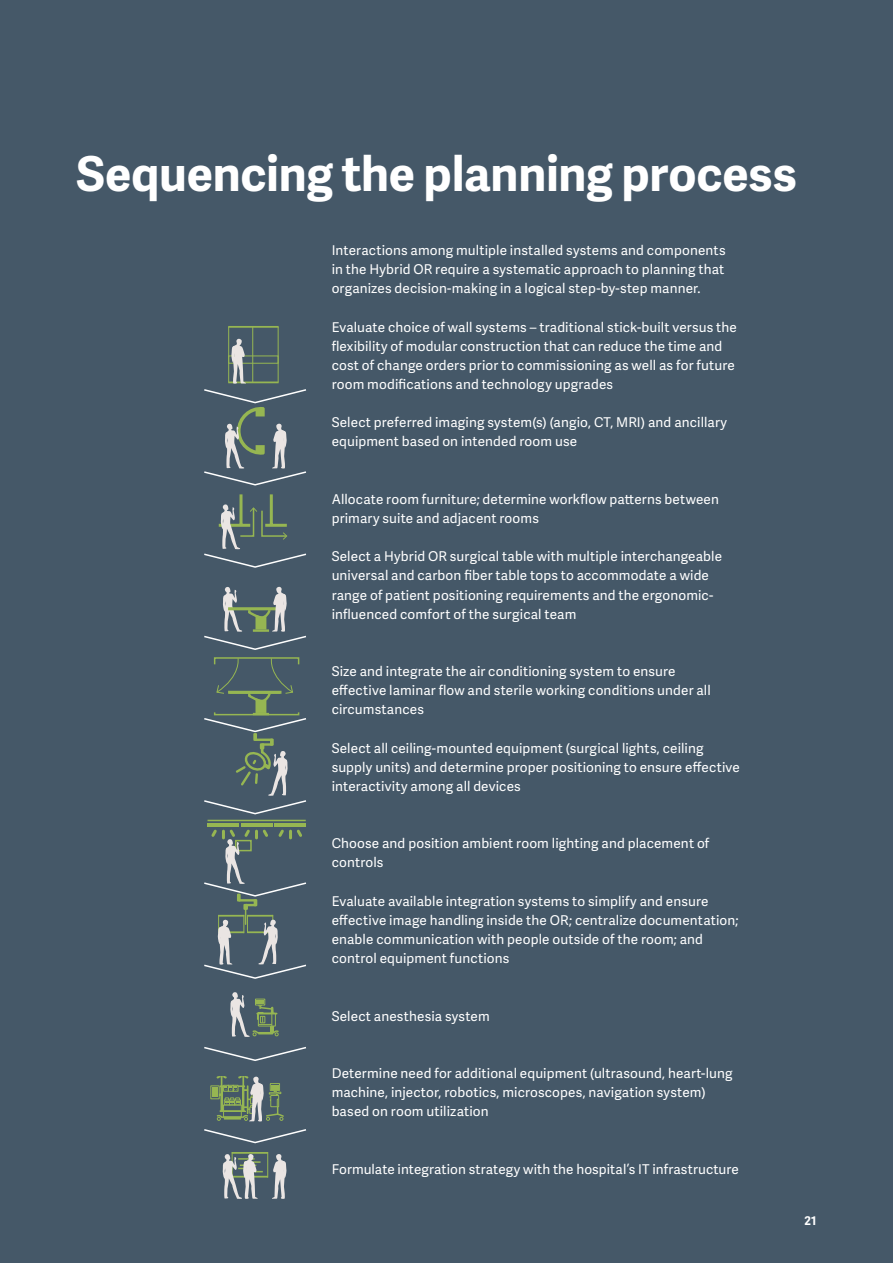
<style>
.page{position:relative;width:893px;height:1263px;background:#455868}
.page>*{position:absolute;margin:0;border:0;box-sizing:border-box;transform-origin:0 0}
.t1{font:700 48px "Adelle Sans";letter-spacing:-.005em;color:#fff}
.t2{font:13.5px/19.2px "Adelle Sans";letter-spacing:.01em;color:#fff}
.t3{font:700 12px "Adelle Sans";color:#fff}
</style>
<div class="page">
<div style="left:214px;top:657px;width:85px;height:8px;border:2px solid #96b652"></div>
<hr style="left:228px;top:326px;width:51px;height:2px;background:#96b652">
<hr style="left:252px;top:327px;width:1px;height:55px;background:#96b652">
<hr style="left:228px;top:327px;width:1px;height:55px;background:#96b652">
<hr style="left:278px;top:327px;width:1px;height:55px;background:#96b652">
<hr style="left:240px;top:494px;width:3px;height:31px;background:#96b652">
<hr style="left:270px;top:494px;width:3px;height:31px;background:#96b652">
<div style="left:210px;top:1085px;width:10px;height:14px;border:1px solid #96b652"></div>
<div style="left:212px;top:1087px;width:6px;height:10px;background:#96b652"></div>
<svg style="left:204px;top:1129px;width:102px;height:15px"></svg>
<svg style="left:204px;top:1046px;width:102px;height:15px"></svg>
<svg style="left:223px;top:1152px;width:64px;height:47px"></svg>
<svg style="left:215px;top:1076px;width:69px;height:45px"></svg>
<svg style="left:230px;top:992px;width:49px;height:45px"></svg>
<hr style="left:207px;top:820px;width:99px;height:1px;background:#96b652">
<hr style="left:207px;top:823px;width:32px;height:3px;background:#96b652">
<hr style="left:274px;top:823px;width:32px;height:3px;background:#96b652">
<hr style="left:241px;top:823px;width:31px;height:3px;background:#96b652">
<svg style="left:204px;top:829px;width:102px;height:150px"></svg>
<svg style="left:204px;top:658px;width:102px;height:157px"></svg>
<svg style="left:204px;top:586px;width:102px;height:64px"></svg>
<svg style="left:204px;top:504px;width:102px;height:64px"></svg>
<svg style="left:204px;top:338px;width:102px;height:148px"></svg>
<h1 class="t1" style="left:77px;top:139px;width:722px">Sequencing the planning process</h1>
<p class="t2" style="left:332px;top:240px;width:395px;text-align:justify">Interactions among multiple installed systems and components in the Hybrid OR require a systematic approach to planning that organizes decision-making in a logical step-by-step manner.</p>
<p class="t2" style="left:332px;top:317px;width:407px">Evaluate choice of wall systems – traditional stick-built versus the flexibility of modular construction that can reduce the time and cost of change orders prior to commissioning as well as for future room modifications and technology upgrades</p>
<p class="t2" style="left:332px;top:412px;width:397px">Select preferred imaging system(s) (angio, CT, MRI) and ancillary equipment based on intended room use</p>
<p class="t2" style="left:332px;top:489px;width:389px">Allocate room furniture; determine workflow patterns between primary suite and adjacent rooms</p>
<p class="t2" style="left:332px;top:546px;width:392px">Select a Hybrid OR surgical table with multiple interchangeable universal and carbon fiber table tops to accommodate a wide range of patient positioning requirements and the ergonomic&shy;influenced comfort of the surgical team</p>
<p class="t2" style="left:332px;top:661px;width:381px">Size and integrate the air conditioning system to ensure effective laminar flow and sterile working conditions under all circumstances</p>
<p class="t2" style="left:332px;top:738px;width:410px">Select all ceiling-mounted equipment (surgical lights, ceiling supply units) and determine proper positioning to ensure effective interactivity among all devices</p>
<p class="t2" style="left:332px;top:833px;width:379px">Choose and position ambient room lighting and placement of controls</p>
<p class="t2" style="left:332px;top:891px;width:408px">Evaluate available integration systems to simplify and ensure effective image handling inside the OR; centralize documentation; enable communication with people outside of the room; and control equipment functions</p>
<p class="t2" style="left:332px;top:1006px;width:160px">Select anesthesia system</p>
<p class="t2" style="left:332px;top:1063px;width:402px">Determine need for additional equipment (ultrasound, heart-lung machine, injector, robotics, microscopes, navigation system) based on room utilization</p>
<p class="t2" style="left:332px;top:1159px;width:409px">Formulate integration strategy with the hospital’s IT infrastructure</p>
<p class="t3" style="left:804px;top:1211px;width:13px">21</p>
</div>
